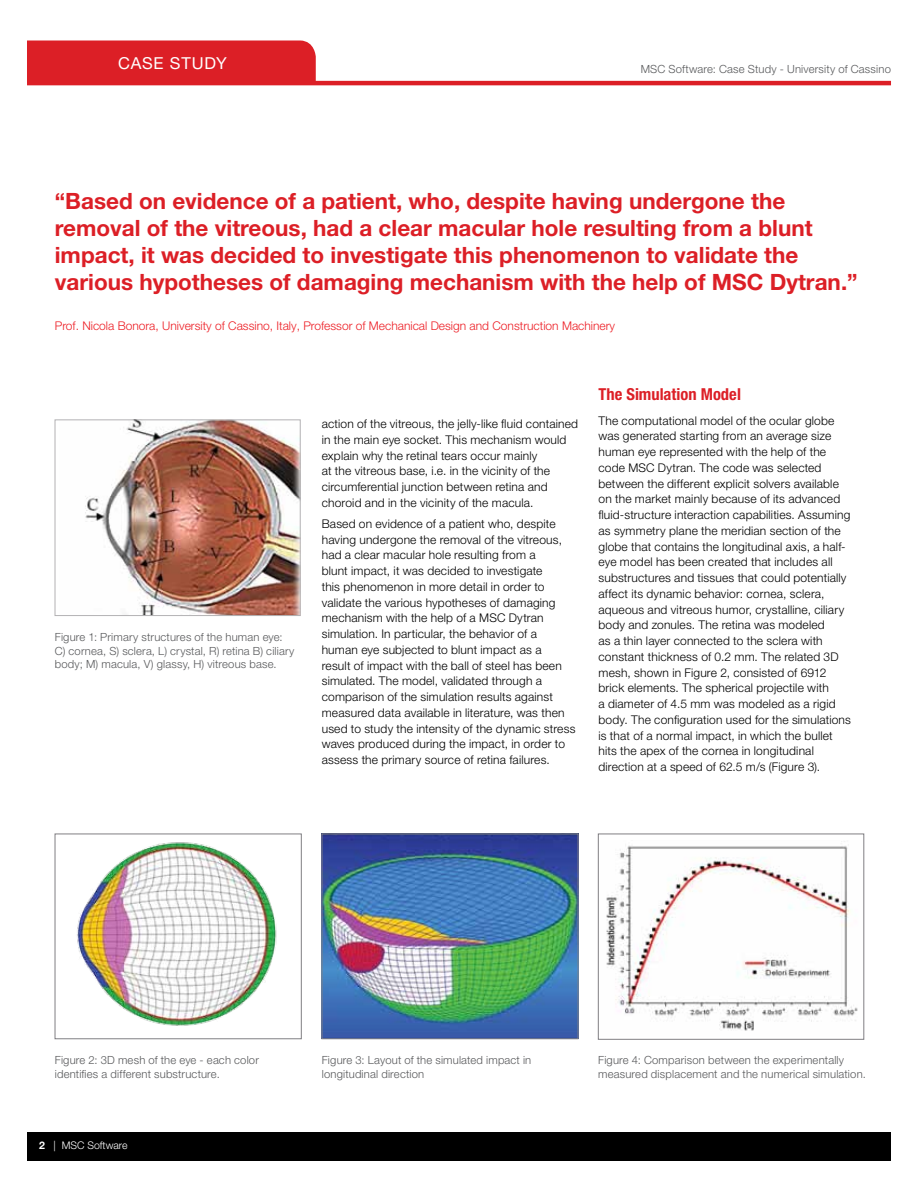
<style>
.page{position:relative;width:918px;height:1188px;background:#fff}
.page>*{position:absolute;margin:0;border:0;box-sizing:border-box;transform-origin:0 0}
.t1{font:700 22.5px/27px "Helvetica Neue LT Pro";color:#dc1f26}
.t2{font:700 condensed 16.5px "Helvetica Neue LT Pro";color:#dc1f26}
.t3{font:16.5px "Helvetica Neue LT Pro";letter-spacing:.045em;color:#fff}
.t4{font:300 12px/15.8px "Helvetica Neue LT Pro";letter-spacing:.015em;color:#000}
.t5{font:300 12px "Helvetica Neue LT Pro";color:#ed1d24}
.t6{font:300 11.25px/13.5px "Helvetica Neue LT Pro";letter-spacing:.015em;color:#58595b}
.t7{font:300 10.5px "Helvetica Neue LT Pro";color:#fff}
.s1{font-weight:700}
</style>
<div class="page">
<img style="left:77px;top:842px;width:200px;height:184px">
<div style="left:55px;top:834px;width:247px;height:205px;border:1px solid #807f83"></div>
<img style="left:324px;top:836px;width:252px;height:201px">
<div style="left:322px;top:834px;width:256px;height:205px;border:1px solid #807f83"></div>
<img style="left:85px;top:422px;width:213px;height:192px">
<div style="left:55px;top:420px;width:245px;height:196px;border:1px solid #b3b2b4"></div>
<img style="left:606px;top:841px;width:252px;height:190px">
<div style="left:598px;top:834px;width:266px;height:206px;border:1px solid #807f83"></div>
<hr style="left:27px;top:81px;width:864px;height:4px;background:#dc1f26">
<div style="left:27px;top:40px;width:289px;height:41px;background:#dc1f26"></div>
<div style="left:27px;top:1132px;width:864px;height:29px;background:#000"></div>
<h2 class="t3" style="left:118px;top:53px;width:110px">CASE STUDY</h2>
<p class="t6" style="left:641px;top:62px;width:252px">MSC Software: Case Study - University of Cassino</p>
<p class="t1" style="left:55px;top:186px;width:804px">“Based on evidence of a patient, who, despite having undergone the removal of the vitreous, had a clear macular hole resulting from a blunt impact, it was decided to investigate this phenomenon to validate the various hypotheses of damaging mechanism with the help of MSC Dytran.”</p>
<p class="t5" style="left:55px;top:318px;width:562px">Prof. Nicola Bonora, University of Cassino, Italy, Professor of Mechanical Design and Construction Machinery</p>
<p class="t6" style="left:55px;top:630px;width:241px">Figure 1: Primary structures of the human eye:<br>C) cornea, S) sclera, L) crystal, R) retina B) ciliary body; M) macula, V) glassy, H) vitreous base.</p>
<p class="t4" style="left:322px;top:416px;width:258px">action of the vitreous, the jelly-like fluid contained in the main eye socket. This mechanism would explain why the retinal tears occur mainly<br>at the vitreous base, i.e. in the vicinity of the circumferential junction between retina and choroid and in the vicinity of the macula.</p>
<p class="t4" style="left:322px;top:516px;width:255px">Based on evidence of a patient who, despite having undergone the removal of the vitreous, had a clear macular hole resulting from a<br>blunt impact, it was decided to investigate<br>this phenomenon in more detail in order to validate the various hypotheses of damaging mechanism with the help of a MSC Dytran simulation. In particular, the behavior of a human eye subjected to blunt impact as a<br>result of impact with the ball of steel has been simulated. The model, validated through a comparison of the simulation results against measured data available in literature, was then used to study the intensity of the dynamic stress waves produced during the impact, in order to assess the primary source of retina failures.</p>
<h2 class="t2" style="left:598px;top:384px;width:144px">The Simulation Model</h2>
<p class="t4" style="left:598px;top:412px;width:254px">The computational model of the ocular globe was generated starting from an average size human eye represented with the help of the code MSC Dytran. The code was selected between the different explicit solvers available on the market mainly because of its advanced fluid-structure interaction capabilities. Assuming as symmetry plane the meridian section of the globe that contains the longitudinal axis, a half&shy;eye model has been created that includes all substructures and tissues that could potentially affect its dynamic behavior: cornea, sclera, aqueous and vitreous humor, crystalline, ciliary body and zonules. The retina was modeled<br>as a thin layer connected to the sclera with constant thickness of 0.2 mm. The related 3D mesh, shown in Figure 2, consisted of 6912 brick elements. The spherical projectile with<br>a diameter of 4.5 mm was modeled as a rigid body. The configuration used for the simulations is that of a normal impact, in which the bullet hits the apex of the cornea in longitudinal direction at a speed of 62.5 m/s (Figure 3).</p>
<p class="t6" style="left:55px;top:1053px;width:206px">Figure 2: 3D mesh of the eye - each color identifies a different substructure.</p>
<p class="t6" style="left:322px;top:1053px;width:211px">Figure 3: Layout of the simulated impact in longitudinal direction</p>
<p class="t7" style="left:39px;top:1139px;width:90px"><span class="s1">2</span> | MSC Software</p>
<p class="t6" style="left:598px;top:1053px;width:269px">Figure 4: Comparison between the experimentally measured displacement and the numerical simulation.</p>
</div>
